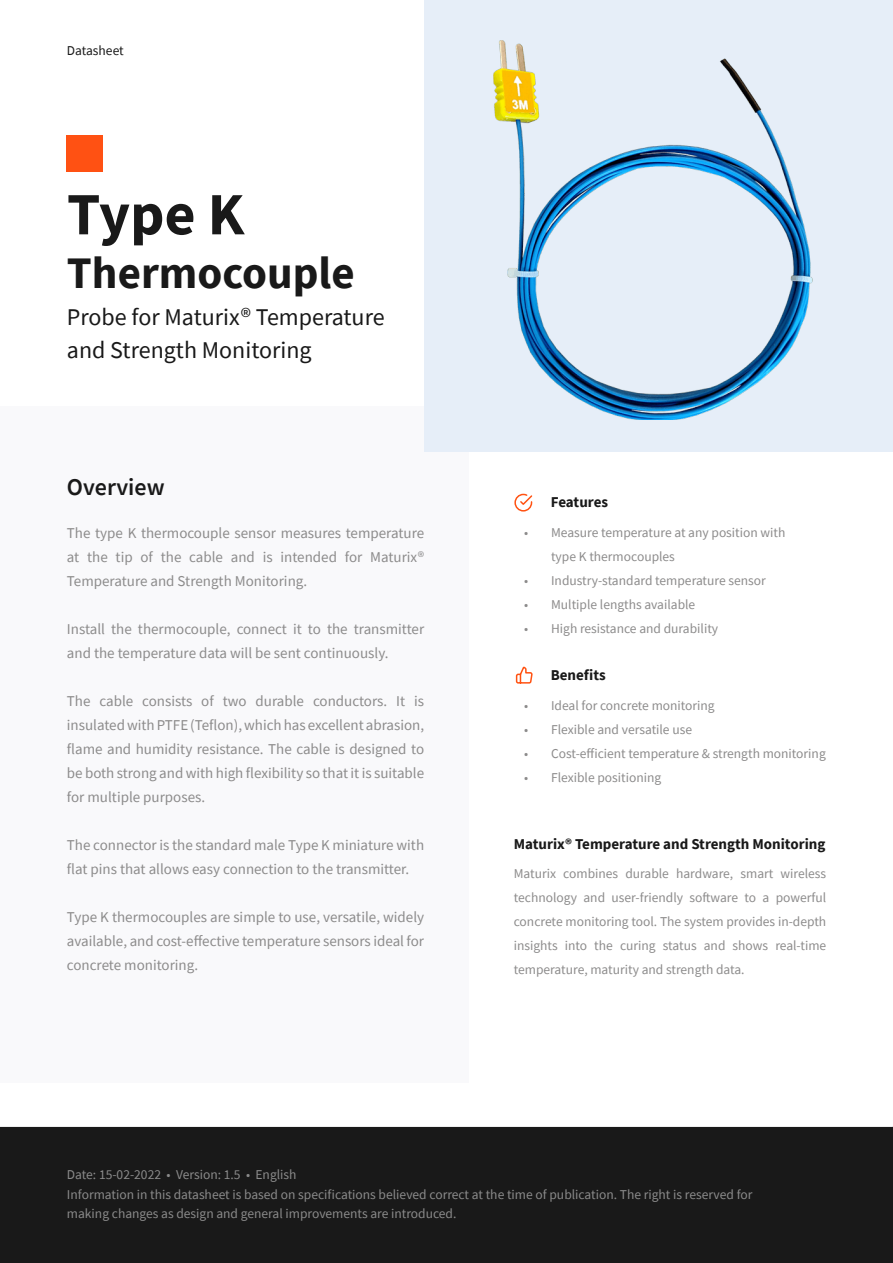
<style>
.page{position:relative;width:893px;height:1263px;background:#fff}
.page>*{position:absolute;margin:0;border:0;box-sizing:border-box;transform-origin:0 0}
.t1{font:700 60px "Source Sans Pro";color:#191919}
.t2{font:700 45px "Source Sans Pro";color:#191919}
.t3{font:24px "Source Sans Pro";color:#191919}
.t4{font:600 24px "Source Sans Pro";color:#191919}
.t5{font:15px/24px "Source Sans Pro";color:#8c8b8b;text-align:justify}
.t6{font:700 15px "Source Sans Pro";color:#191919}
.t7{font:13.5px/24px "Source Sans Pro";color:#8c8b8b}
.t8{font:13.5px/19.5px "Source Sans Pro";color:#8b8b8b}
.t9{font:13.5px "Source Sans Pro";color:#191919}
</style>
<div class="page">
<div style="left:0;top:1127px;width:893px;height:136px;background:#191919"></div>
<div style="left:0;top:406px;width:469px;height:676px;background:#f9f9fb"></div>
<div style="left:67px;top:135px;width:36px;height:36px;background:#ff5113"></div>
<svg style="left:514px;top:493px;width:19px;height:19px"></svg>
<svg style="left:515px;top:666px;width:17px;height:18px"></svg>
<div style="left:424px;top:0;width:469px;height:451px;background:#e6eef8"></div>
<img style="left:493px;top:40px;width:320px;height:379px">
<p class="t9" style="left:67px;top:42px;width:58px">Datasheet</p>
<p class="t1" style="left:67px;top:174px;width:179px">Type K</p>
<p class="t2" style="left:67px;top:243px;width:289px">Thermocouple</p>
<p class="t3" style="left:67px;top:301px;width:319px">Probe for Maturix® Temperature</p>
<p class="t3" style="left:67px;top:334px;width:246px">and Strength Monitoring</p>
<p class="t4" style="left:67px;top:472px;width:99px">Overview</p>
<p class="t5" style="left:67px;top:521px;width:359px">The type K thermocouple sensor measures temperature at the tip of the cable and is intended for Maturix® Temperature and Strength Monitoring.</p>
<p class="t5" style="left:67px;top:617px;width:359px">Install the thermocouple, connect it to the transmitter and the temperature data will be sent continuously.</p>
<p class="t5" style="left:67px;top:689px;width:359px">The cable consists of two durable conductors. It is insulated with PTFE (Teflon), which has excellent abrasion, flame and humidity resistance. The cable is designed to be both strong and with high flexibility so that it is suitable for multiple purposes.</p>
<p class="t5" style="left:67px;top:833px;width:359px">The connector is the standard male Type K miniature with flat pins that allows easy connection to the transmitter.</p>
<p class="t5" style="left:67px;top:905px;width:359px">Type K thermocouples are simple to use, versatile, widely available, and cost-effective temperature sensors ideal for concrete monitoring.</p>
<p class="t6" style="left:551px;top:492px;width:59px">Features</p>
<p class="t7" style="left:551px;top:521px;width:236px;text-indent:-27px">• Measure temperature at any position with type K thermocouples</p>
<p class="t7" style="left:524px;top:569px;width:243px">• Industry-standard temperature sensor</p>
<p class="t7" style="left:524px;top:593px;width:173px">• Multiple lengths available</p>
<p class="t7" style="left:524px;top:617px;width:196px">• High resistance and durability</p>
<p class="t6" style="left:551px;top:665px;width:56px">Benefits</p>
<p class="t7" style="left:524px;top:693px;width:192px">• Ideal for concrete monitoring</p>
<p class="t7" style="left:524px;top:717px;width:170px">• Flexible and versatile use</p>
<p class="t7" style="left:524px;top:741px;width:303px">• Cost-efficient temperature &amp; strength monitoring</p>
<p class="t7" style="left:524px;top:765px;width:139px">• Flexible positioning</p>
<p class="t6" style="left:514px;top:833px;width:313px">Maturix® Temperature and Strength Monitoring</p>
<p class="t7" style="left:514px;top:861px;width:314px;text-align:justify">Maturix combines durable hardware, smart wireless technology and user-friendly software to a powerful concrete monitoring tool. The system provides in-depth insights into the curing status and shows real-time temperature, maturity and strength data.</p>
<p class="t8" style="left:67px;top:1165px;width:687px">Date: 15-02-2022 • Version: 1.5 • English<br>Information in this datasheet is based on specifications believed correct at the time of publication. The right is reserved for making changes as design and general improvements are introduced.</p>
</div>
